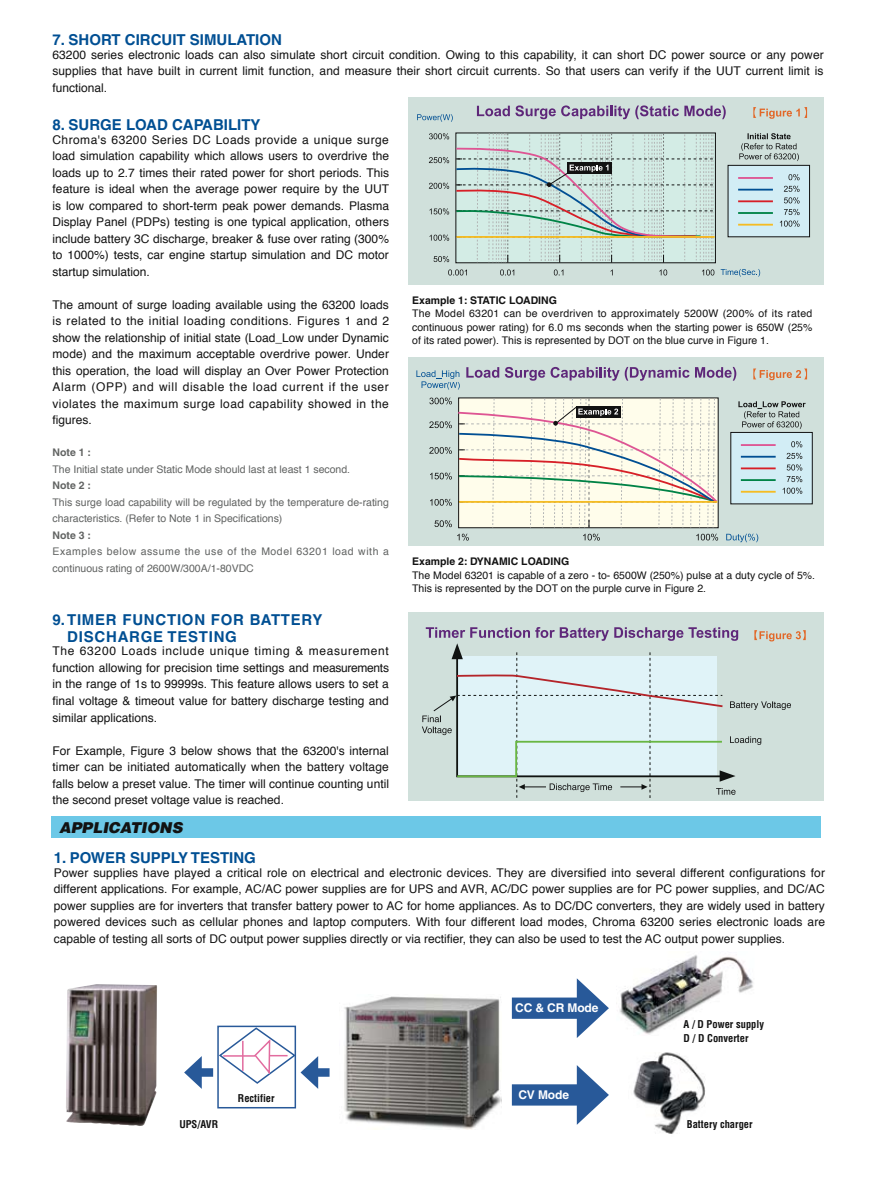
<style>
.page{position:relative;width:893px;height:1191px;background:#fff}
.page>*{position:absolute;margin:0;border:0;box-sizing:border-box;transform-origin:0 0}
.t1{font:700 15px "Helvetica";color:#004f93}
.t2{font:italic 900 15px "Helvetica";color:#121212}
.t3{font:12px/16.5px "Helvetica";color:#121212;text-align:justify}
.t4{font:700 12px "Helvetica";letter-spacing:-.01em;color:#fff}
.t5{font:10.5px/13.5px "Helvetica";color:#121212;text-align:justify}
.t6{font:10.5px/16.5px "Helvetica";color:#616362}
.t7{font:10.5px/16.5px "Helvetica";letter-spacing:.05em;color:#616362}
.t8{font:700 condensed 10.5px/13.5px "Helvetica";color:#121212}
.t9{font:700 10.5px "Helvetica";color:#121212}
.t10{font:700 10.5px "Helvetica";color:#616362}
</style>
<div class="page">
<div style="left:512px;top:1084px;width:77px;height:21px;background:#285999"></div>
<svg style="left:577px;top:1065px;width:32px;height:59px"></svg>
<div style="left:408px;top:97px;width:415px;height:188px;background:#d0e0db"></div>
<svg style="left:448px;top:269px;width:19px;height:6px"></svg>
<svg style="left:434px;top:256px;width:15px;height:6px"></svg>
<svg style="left:429px;top:235px;width:20px;height:6px"></svg>
<svg style="left:429px;top:208px;width:20px;height:6px"></svg>
<svg style="left:429px;top:183px;width:20px;height:6px"></svg>
<svg style="left:429px;top:157px;width:20px;height:6px"></svg>
<svg style="left:429px;top:133px;width:20px;height:6px"></svg>
<svg style="left:500px;top:269px;width:14px;height:6px"></svg>
<svg style="left:554px;top:269px;width:9px;height:6px"></svg>
<svg style="left:659px;top:269px;width:8px;height:6px"></svg>
<svg style="left:702px;top:269px;width:12px;height:6px"></svg>
<svg style="left:721px;top:269px;width:39px;height:8px"></svg>
<svg style="left:417px;top:114px;width:36px;height:8px"></svg>
<svg style="left:477px;top:105px;width:249px;height:14px"></svg>
<svg style="left:739px;top:133px;width:60px;height:28px"></svg>
<div style="left:728px;top:165px;width:81px;height:72px;background:#d2edf5"></div>
<div style="left:728px;top:165px;width:82px;height:72px;border:1px solid #121212"></div>
<hr style="left:738px;top:224px;width:35px;height:2px;background:#f5bc23">
<hr style="left:738px;top:212px;width:35px;height:2px;background:#008346">
<hr style="left:738px;top:200px;width:35px;height:2px;background:#d71f27">
<hr style="left:738px;top:189px;width:35px;height:1px;background:#004f93">
<hr style="left:738px;top:177px;width:35px;height:2px;background:#de5593">
<svg style="left:780px;top:209px;width:20px;height:18px"></svg>
<svg style="left:784px;top:186px;width:16px;height:17px"></svg>
<svg style="left:788px;top:174px;width:12px;height:6px"></svg>
<svg style="left:753px;top:107px;width:54px;height:12px"></svg>
<svg style="left:455px;top:133px;width:260px;height:130px"></svg>
<div style="left:51px;top:816px;width:770px;height:21px;background:#6cc8e7"></div>
<img style="left:344px;top:996px;width:158px;height:133px">
<img style="left:66px;top:984px;width:91px;height:142px">
<img style="left:619px;top:955px;width:134px;height:80px">
<img style="left:633px;top:1052px;width:72px;height:82px">
<div style="left:408px;top:357px;width:415px;height:188px;background:#d0e0db"></div>
<svg style="left:726px;top:533px;width:32px;height:9px"></svg>
<svg style="left:416px;top:370px;width:44px;height:20px"></svg>
<svg style="left:466px;top:367px;width:33px;height:11px"></svg>
<svg style="left:505px;top:367px;width:40px;height:14px"></svg>
<svg style="left:551px;top:367px;width:138px;height:14px"></svg>
<svg style="left:695px;top:367px;width:41px;height:14px"></svg>
<svg style="left:738px;top:401px;width:68px;height:28px"></svg>
<div style="left:731px;top:432px;width:81px;height:72px;background:#d2edf5"></div>
<div style="left:730px;top:432px;width:83px;height:72px;border:1px solid #121212"></div>
<hr style="left:741px;top:491px;width:35px;height:1px;background:#f5bc23">
<hr style="left:741px;top:479px;width:35px;height:2px;background:#008346">
<hr style="left:741px;top:467px;width:35px;height:2px;background:#d71f27">
<hr style="left:741px;top:456px;width:35px;height:1px;background:#004f93">
<hr style="left:741px;top:444px;width:35px;height:2px;background:#de5593">
<svg style="left:783px;top:476px;width:19px;height:18px"></svg>
<svg style="left:787px;top:453px;width:15px;height:17px"></svg>
<svg style="left:791px;top:441px;width:11px;height:6px"></svg>
<svg style="left:753px;top:368px;width:54px;height:12px"></svg>
<svg style="left:429px;top:397px;width:290px;height:143px"></svg>
<div style="left:408px;top:612px;width:415px;height:188px;background:#d0e0db"></div>
<svg style="left:422px;top:627px;width:384px;height:171px"></svg>
<div style="left:195px;top:1068px;width:18px;height:8px;background:#285999"></div>
<svg style="left:184px;top:1056px;width:18px;height:33px"></svg>
<div style="left:217px;top:1025px;width:79px;height:83px;border:2px solid #285999"></div>
<div style="left:311px;top:1068px;width:19px;height:8px;background:#285999"></div>
<svg style="left:218px;top:1026px;width:100px;height:63px"></svg>
<div style="left:512px;top:997px;width:77px;height:21px;background:#285999"></div>
<svg style="left:577px;top:978px;width:32px;height:60px"></svg>
<p class="t1" style="left:53px;top:30px;width:38px">7. SHORT</p>
<p class="t1" style="left:125px;top:30px;width:10px">CIRCUIT</p>
<p class="t1" style="left:190px;top:30px;width:11px">SIMULATION</p>
<p class="t3" style="left:53px;top:46px;width:773px">63200 series electronic loads can also simulate short circuit condition. Owing to this capability, it can short DC power source or any power supplies that have built in current limit function, and measure their short circuit currents. So that users can verify if the UUT current limit is functional.</p>
<p class="t1" style="left:53px;top:115px;width:209px">8. SURGE LOAD CAPABILITY</p>
<p class="t3" style="left:53px;top:131px;width:338px">Chroma's 63200 Series DC Loads provide a unique surge load simulation capability which allows users to overdrive the loads up to 2.7 times their rated power for short periods. This feature is ideal when the average power require by the UUT is low compared to short-term peak power demands. Plasma Display Panel (PDPs) testing is one typical application, others include battery 3C discharge, breaker &amp; fuse over rating (300% to 1000%) tests, car engine startup simulation and DC motor startup simulation.</p>
<p class="t3" style="left:53px;top:296px;width:338px">The amount of surge loading available using the 63200 loads is related to the initial loading conditions. Figures 1 and 2 show the relationship of initial state (Load_Low under Dynamic mode) and the maximum acceptable overdrive power. Under this operation, the load will display an Over Power Protection Alarm (OPP) and will disable the load current if the user violates the maximum surge load capability showed in the figures.</p>
<p class="t10" style="left:53px;top:446px;width:40px">NOTE 1 :</p>
<p class="t6" style="left:53px;top:460px;width:299px">The Initial state under Static Mode should last at least 1 second.</p>
<p class="t10" style="left:53px;top:479px;width:40px">NOTE 2 :</p>
<p class="t6" style="left:53px;top:493px;width:338px">This surge load capability will be regulated by the temperature de-rating characteristics. (Refer to Note 1 in Specifications)</p>
<p class="t10" style="left:53px;top:528px;width:40px">NOTE 3 :</p>
<p class="t7" style="left:53px;top:543px;width:338px">Examples below assume the use of the Model 63201 load with a continuous rating of 2600W/300A/1-80VDC</p>
<p class="t1" style="left:53px;top:610px;width:36px">9. TIMER</p>
<p class="t1" style="left:122px;top:610px;width:12px">FUNCTION</p>
<p class="t1" style="left:211px;top:610px;width:62px">FOR BATTER</p>
<p class="t1" style="left:312px;top:610px;width:12px">Y</p>
<p class="t1" style="left:67px;top:627px;width:23px">DISCHARGE</p>
<p class="t1" style="left:167px;top:627px;width:21px">TESTING</p>
<p class="t3" style="left:53px;top:642px;width:338px">The 63200 Loads include unique timing &amp; measurement function allowing for precision time settings and measurements in the range of 1s to 99999s. This feature allows users to set a final voltage &amp; timeout value for battery discharge testing and similar applications.</p>
<p class="t3" style="left:53px;top:741px;width:338px">For Example, Figure 3 below shows that the 63200's internal timer can be initiated automatically when the battery voltage falls below a preset value. The timer will continue counting until the second preset voltage value is reached.</p>
<p class="t9" style="left:412px;top:294px;width:146px">EXAMPLE 1: STATIC LOADING</p>
<p class="t5" style="left:412px;top:306px;width:402px">The Model 63201 can be overdriven to approximately 5200W (200% of its rated continuous power rating) for 6.0 ms seconds when the starting power is 650W (25% of its rated power). This is represented by DOT on the blue curve in Figure 1.</p>
<p class="t9" style="left:412px;top:555px;width:159px">EXAMPLE 2: DYNAMIC LOADING</p>
<p class="t5" style="left:412px;top:568px;width:404px">The Model 63201 is capable of a zero - to- 6500W (250%) pulse at a duty cycle of 5%.<br>This is represented by the DOT on the purple curve in Figure 2.</p>
<p class="t2" style="left:59px;top:818px;width:125px">APPLICATIONS</p>
<p class="t1" style="left:54px;top:848px;width:87px">1. POWER SUPPL</p>
<p class="t1" style="left:178px;top:848px;width:23px">Y TESTING</p>
<p class="t3" style="left:54px;top:864px;width:773px">Power supplies have played a critical role on electrical and electronic devices. They are diversified into several different configurations for different applications. For example, AC/AC power supplies are for UPS and AVR, AC/DC power supplies are for PC power supplies, and DC/AC power supplies are for inverters that transfer battery power to AC for home appliances. As to DC/DC converters, they are widely used in battery powered devices such as cellular phones and laptop computers. With four different load modes, Chroma 63200 series electronic loads are capable of testing all sorts of DC output power supplies directly or via rectifier, they can also be used to test the AC output power supplies.</p>
<p class="t8" style="left:238px;top:1091px;width:38px">Rectifier</p>
<p class="t4" style="left:515px;top:1000px;width:85px">CC &amp; CR MODE</p>
<p class="t4" style="left:518px;top:1087px;width:52px">CV MODE</p>
<p class="t8" style="left:684px;top:1017px;width:82px">A / D Power supply<br>D / D Converter</p>
<p class="t8" style="left:179px;top:1117px;width:40px">UPS/AVR</p>
<p class="t8" style="left:687px;top:1117px;width:67px">Battery charger</p>
</div>
